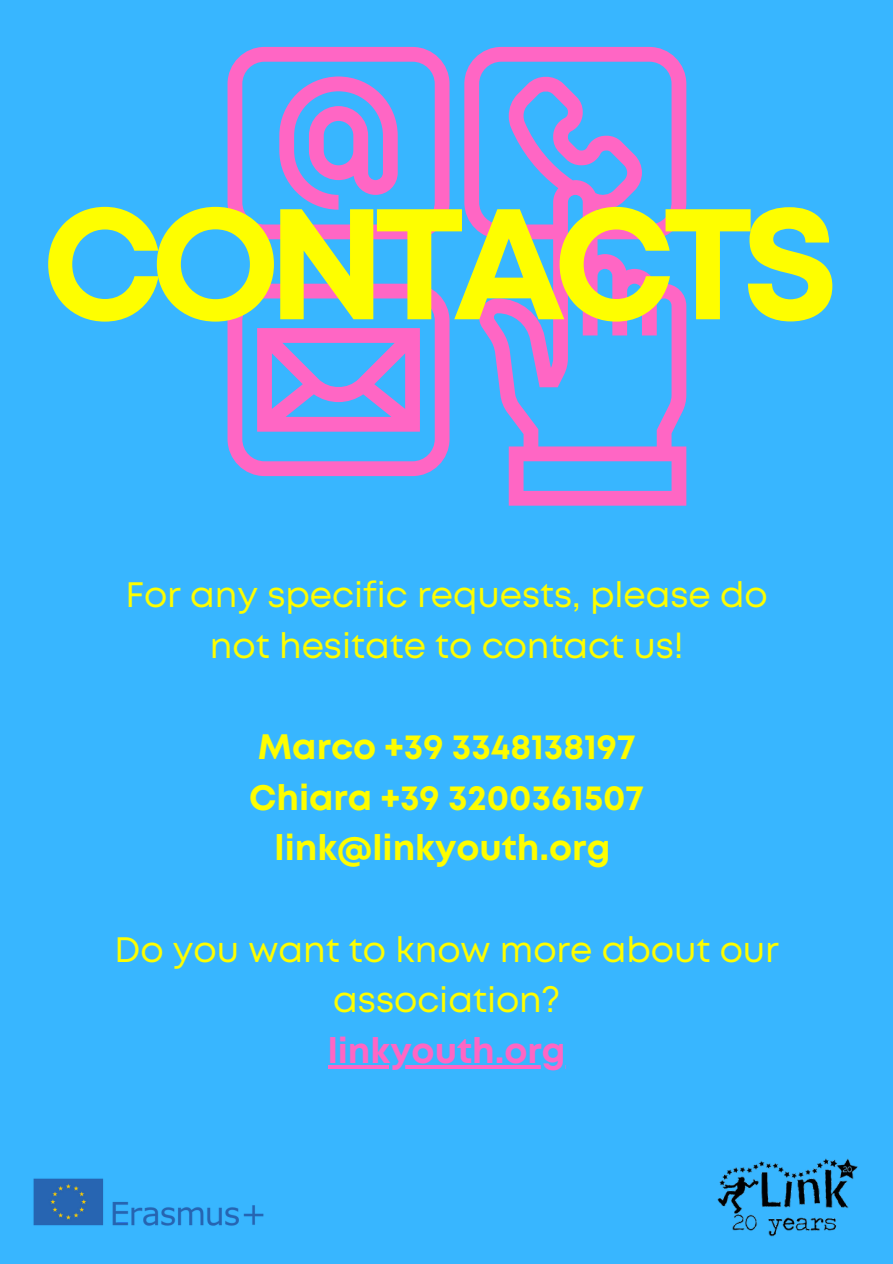
<style>
.page{position:relative;width:893px;height:1264px;background:#fff}
.page>*{position:absolute;margin:0;border:0;box-sizing:border-box;transform-origin:0 0}
.t1{font:700 157.05px "Mont";letter-spacing:-.08em;color:#fefe00}
.t2{font:35.25px/50.7px "Mont";color:#fefe00;text-align:center}
.t3{font:700 35.25px "Mont";color:#fefe00}
.t4{font:700 35.25px "Mont";color:#ff66c4}
</style>
<div class="page">
<div style="left:0;top:0;width:892px;height:1263px;background:#38b6ff"></div>
<svg style="left:464px;top:47px;width:222px;height:458px"></svg>
<svg style="left:227px;top:47px;width:222px;height:192px"></svg>
<svg style="left:227px;top:284px;width:222px;height:192px"></svg>
<hr style="left:328px;top:1065px;width:237px;height:3px;background:#ff66c4">
<img style="left:717px;top:1158px;width:141px;height:79px">
<img style="left:33px;top:1178px;width:231px;height:48px">
<p class="t1" style="left:42px;top:205px;width:798px">CONTACTS</p>
<p class="t2" style="left:125px;top:572px;width:643px">For any specific requests, please do not hesitate to contact us!</p>
<p class="t3" style="left:258px;top:733px;width:379px">Marco +39 3348138197</p>
<p class="t3" style="left:249px;top:784px;width:396px">Chiara +39 3200361507</p>
<p class="t3" style="left:274px;top:835px;width:337px">link@linkyouth.org</p>
<p class="t2" style="left:114px;top:926px;width:665px">Do you want to know more about our association?</p>
<p class="t4" style="left:328px;top:1037px;width:239px">linkyouth.org</p>
</div>
